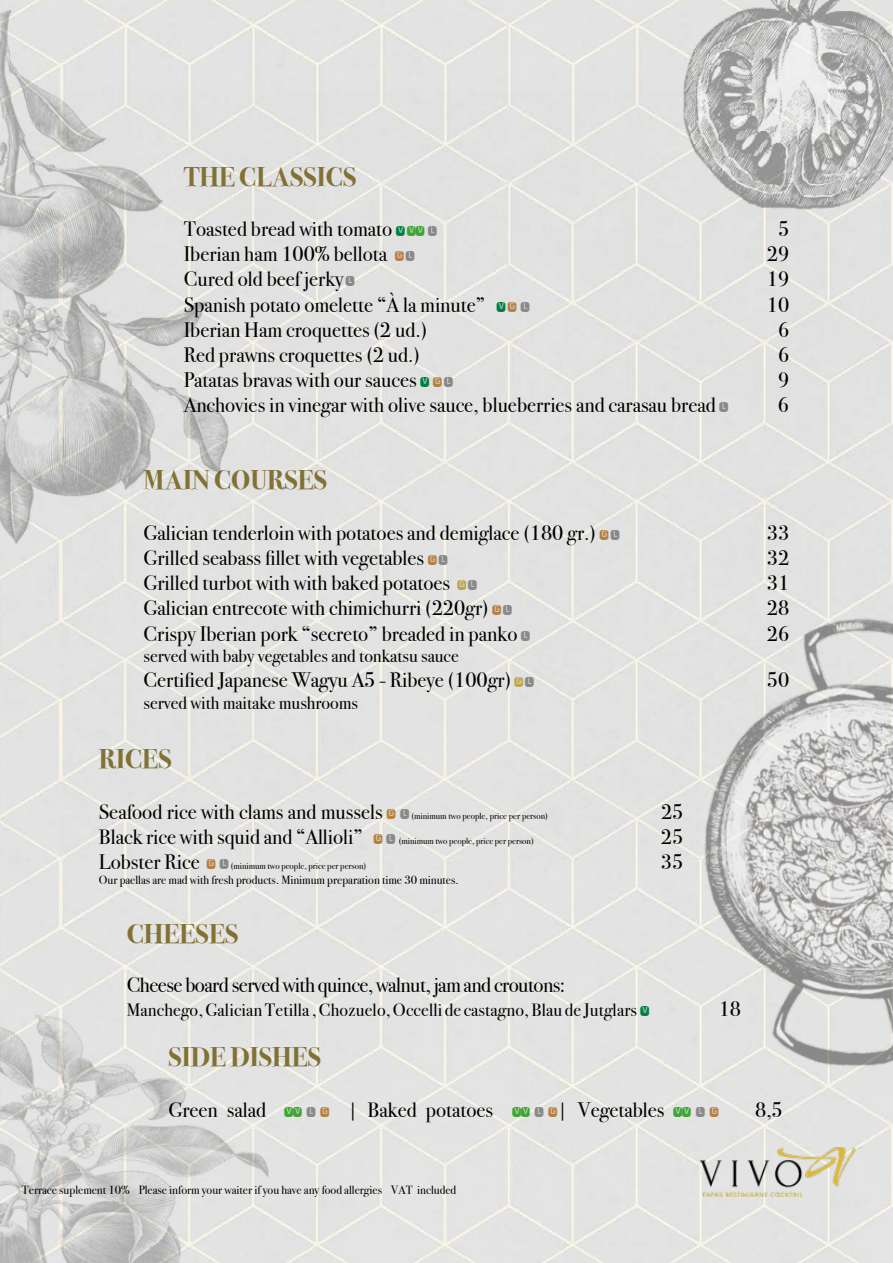
<style>
.page{position:relative;width:893px;height:1263px;background:#fff}
.page>*{position:absolute;margin:0;border:0;box-sizing:border-box;transform-origin:0 0}
.t1{font:700 27px "Bodoni Svty Two ITCTT";color:#817135}
.t2{font:21px "Bodoni Svty Two ITCTT";color:#000}
.t3{font:21px "Bodoni Svty Two ITCTT";letter-spacing:-.025em;color:#000}
.t4{font:18px "Bodoni Svty Two ITCTT";color:#000}
.t5{font:12px "Bodoni Svty Two ITCTT";color:#000}
.t6{font:9px "Bodoni Svty Two ITCTT";color:#000}
.s1{font-family:"Monofett";font-size:15px;color:#008143}
.s2{font-family:"Monofett";font-size:15px;color:#3fa535}
.s3{font-family:"Monofett";font-size:15px;color:#8a8989}
.s4{font-family:"Monofett";font-size:15px;color:#b68042}
.s5{font-family:"Monofett";font-size:15px;color:#bba749}
.s6{font-size:21px}
</style>
<div class="page">
<img style="left:0;top:0;width:893px;height:1263px">
<img style="left:701px;top:1147px;width:162px;height:50px">
<img style="left:0;top:1000px;width:274px;height:263px">
<img style="left:597px;top:577px;width:296px;height:536px">
<img style="left:682px;top:0;width:211px;height:211px">
<img style="left:0;top:0;width:266px;height:587px">
<p class="t1" style="left:184px;top:154px;width:174px">THE CLASSICS</p>
<p class="t2" style="left:184px;top:212px;width:255px">Toasted bread with tomato <span class="s1">V</span> <span class="s2">VV</span> <span class="s3">L</span></p>
<p class="t2" style="left:778px;top:212px;width:13px">5</p>
<p class="t2" style="left:184px;top:237px;width:232px">Iberian ham 100% bellota <span class="s4">G</span><span class="s3">L</span></p>
<p class="t2" style="left:767px;top:237px;width:24px">29</p>
<p class="t2" style="left:184px;top:262px;width:172px">Cured old beef jerky<span class="s3">L</span></p>
<p class="t2" style="left:767px;top:262px;width:24px">19</p>
<p class="t2" style="left:184px;top:287px;width:347px">Spanish potato omelette “À la minute” <span class="s1">V</span> <span class="s4">G</span> <span class="s3">L</span></p>
<p class="t2" style="left:767px;top:287px;width:24px">10</p>
<p class="t2" style="left:184px;top:313px;width:245px">Iberian Ham croquettes (2 ud.)</p>
<p class="t2" style="left:778px;top:313px;width:13px">6</p>
<p class="t2" style="left:184px;top:338px;width:238px">Red prawns croquettes (2 ud.)</p>
<p class="t2" style="left:778px;top:338px;width:13px">6</p>
<p class="t2" style="left:184px;top:363px;width:271px">Patatas bravas with our sauces <span class="s1">V</span> <span class="s4">G</span><span class="s3">L</span></p>
<p class="t2" style="left:778px;top:363px;width:13px">9</p>
<p class="t2" style="left:184px;top:388px;width:546px">Anchovies in vinegar with olive sauce, blueberries and carasau bread <span class="s3">L</span></p>
<p class="t2" style="left:778px;top:388px;width:13px">6</p>
<p class="t1" style="left:144px;top:458px;width:185px">MAIN COURSES</p>
<p class="t2" style="left:144px;top:515px;width:477px">Galician tenderloin with potatoes and demiglace (180 gr.) <span class="s4">G</span><span class="s3">L</span></p>
<p class="t2" style="left:767px;top:515px;width:24px">33</p>
<p class="t2" style="left:143px;top:540px;width:306px">Grilled seabass fillet with vegetables <span class="s4">G</span><span class="s3">L</span></p>
<p class="t2" style="left:767px;top:540px;width:24px">32</p>
<p class="t2" style="left:143px;top:566px;width:335px">Grilled turbot with with baked potatoes <span class="s5">G</span> <span class="s3">L</span></p>
<p class="t2" style="left:767px;top:566px;width:24px">31</p>
<p class="t2" style="left:143px;top:591px;width:370px">Galician entrecote with chimichurri (220gr) <span class="s4">G</span><span class="s3">L</span></p>
<p class="t2" style="left:767px;top:591px;width:24px">28</p>
<p class="t2" style="left:144px;top:616px;width:388px">Crispy Iberian pork “secreto” breaded in panko <span class="s3">L</span></p>
<p class="t2" style="left:767px;top:616px;width:24px">26</p>
<p class="t4" style="left:144px;top:641px;width:317px">served with baby vegetables and tonkatsu sauce</p>
<p class="t2" style="left:144px;top:663px;width:392px">Certified Japanese Wagyu A5 - Ribeye (100gr) <span class="s5">G</span> <span class="s3">L</span></p>
<p class="t2" style="left:767px;top:663px;width:24px">50</p>
<p class="t4" style="left:144px;top:688px;width:216px">served with maitake mushrooms</p>
<p class="t1" style="left:99px;top:737px;width:74px">RICES</p>
<p class="t6" style="left:99px;top:808px;width:451px"><span class="s6">Seafood rice with clams and mussels</span> <span class="s4">G</span> <span class="s3">L</span> (minimum two people, price per person)</p>
<p class="t2" style="left:661px;top:794px;width:24px">25</p>
<p class="t6" style="left:99px;top:833px;width:436px"><span class="s6">Black rice with squid and “Allioli”</span> <span class="s4">G</span> <span class="s3">L</span> (minimum two people, price per person)</p>
<p class="t2" style="left:661px;top:819px;width:24px">25</p>
<p class="t6" style="left:99px;top:859px;width:269px"><span class="s6">Lobster Rice</span> <span class="s4">G</span> <span class="s3">L</span> (minimum two people, price per person)</p>
<p class="t2" style="left:661px;top:845px;width:24px">35</p>
<p class="t5" style="left:99px;top:870px;width:361px">Our paellas are mad with fresh products. Minimum preparation time 30 minutes.</p>
<p class="t1" style="left:127px;top:912px;width:113px">CHEESES</p>
<p class="t3" style="left:127px;top:968px;width:440px">Cheese board served with quince, walnut, jam and croutons:</p>
<p class="t4" style="left:127px;top:995px;width:524px">Manchego, Galician Tetilla , Chozuelo, Occelli de castagno, Blau de Jutglars <span class="s1">V</span></p>
<p class="t2" style="left:719px;top:992px;width:23px">18</p>
<p class="t1" style="left:168px;top:1035px;width:154px">SIDE DISHES</p>
<p class="t2" style="left:168px;top:1092px;width:552px">Green salad <span class="s2">VV</span> <span class="s3">L</span> <span class="s4">G</span> | Baked potatoes <span class="s2">VV</span> <span class="s3">L</span> <span class="s4">G</span>| Vegetables <span class="s2">VV</span> <span class="s3">L</span> <span class="s4">G</span></p>
<p class="t2" style="left:755px;top:1092px;width:29px">8,5</p>
<p class="t5" style="left:22px;top:1180px;width:436px">Terrace suplement 10% Please inform your waiter if you have any food allergies VAT included</p>
</div>
